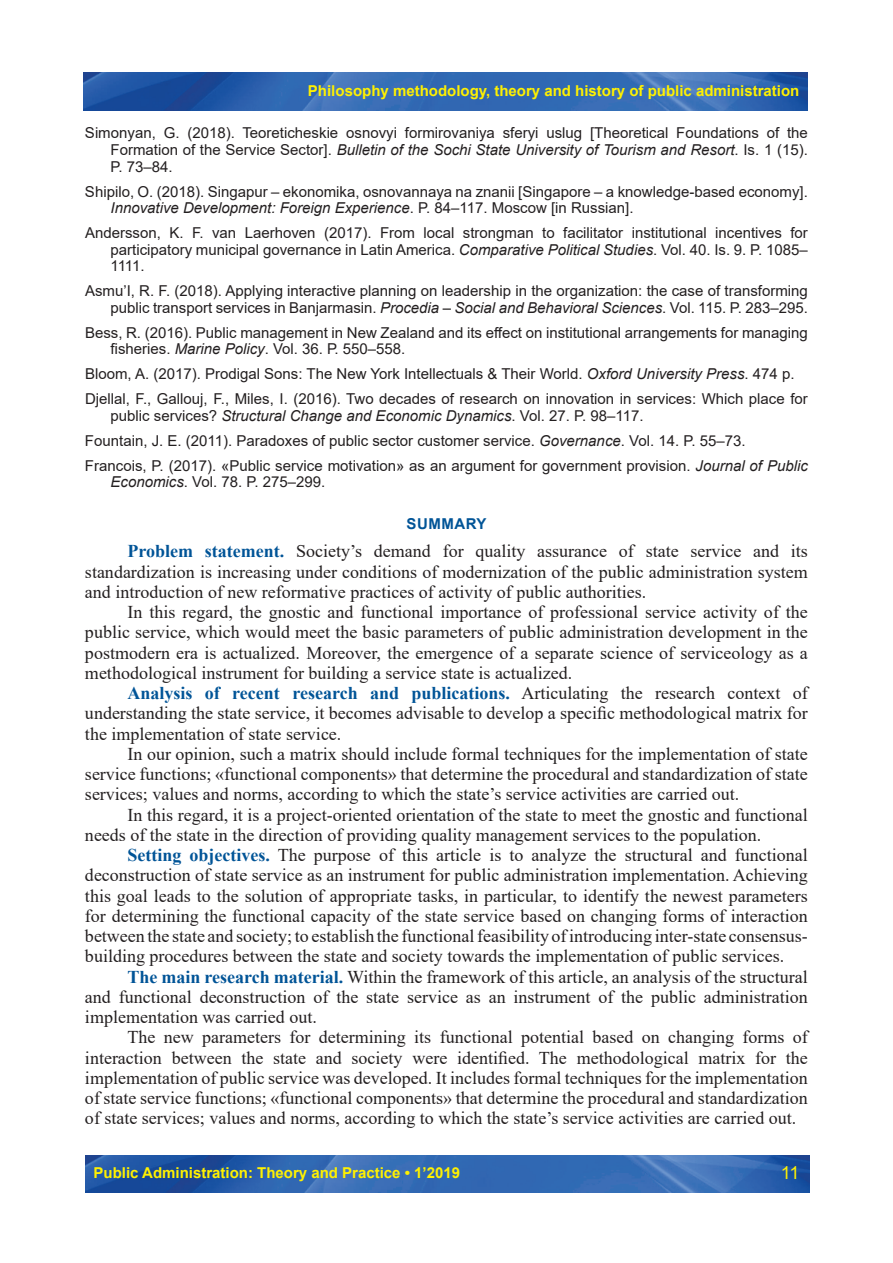
<style>
.page{position:relative;width:893px;height:1263px;background:#fff}
.page>*{position:absolute;margin:0;border:0;box-sizing:border-box;transform-origin:0 0}
.t1{font:18px/20.2px "Times New Roman";color:#231f20;text-align:justify}
.t2{font:18px "Arial";color:#fff101}
.t3{font:15px/16.5px "Arial";color:#231f20}
.t4{font:700 15px "Arial";color:#fff101}
.t5{font:700 15px "Arial";letter-spacing:.035em;color:#015497}
.s1{font-style:italic}
.s2{font-weight:700;color:#015497}
</style>
<div class="page">
<img style="left:85px;top:1155px;width:724px;height:37px">
<img style="left:84px;top:73px;width:724px;height:37px">
<p class="t4" style="left:308px;top:80px;width:493px">Philosophy methodology, theory and history of public administration</p>
<p class="t3" style="left:111px;top:125px;width:699px;text-align:justify;text-indent:-26px">Simonyan, G. (2018). Teoreticheskie osnovyi formirovaniya sferyi uslug [Theoretical Foundations of the Formation of the Service Sector]. <span class="s1">Bulletin of the Sochi State University of Tourism and Resort</span>. Is. 1 (15).<br>P. 73–84.</p>
<p class="t3" style="left:111px;top:183px;width:699px;text-indent:-26px">Shipilo, O. (2018). Singapur – ekonomika, osnovannaya na znanii [Singapore – a knowledge-based economy].<br><span class="s1">Innovative Development: Foreign Experience</span>. P. 84–117. Moscow [in Russian].</p>
<p class="t3" style="left:111px;top:224px;width:699px;text-align:justify;text-indent:-26px">Andersson, K. F. van Laerhoven (2017). From local strongman to facilitator institutional incentives for participatory municipal governance in Latin America. <span class="s1">Comparative Political Studies</span>. Vol. 40. Is. 9. P. 1085– 1111.</p>
<p class="t3" style="left:85px;top:282px;width:724px;text-align:right">Asmu’I, R. F. (2018). Applying interactive planning on leadership in the organization: the case of transforming public transport services in Banjarmasin. <span class="s1">Procedia – Social and Behavioral Sciences</span>. Vol. 115. P. 283–295.</p>
<p class="t3" style="left:111px;top:324px;width:699px;text-indent:-26px">Bess, R. (2016). Public management in New Zealand and its effect on institutional arrangements for managing fisheries. <span class="s1">Marine Policy</span>. Vol. 36. Р. 550–558.</p>
<p class="t3" style="left:85px;top:361px;width:724px;line-height:25px">Bloom, A. (2017). Prodigal Sons: The New York Intellectuals &amp; Their World. <span class="s1">Oxford University Press</span>. 474 p.<br>Djellal, F., Gallouj, F., Miles, I. (2016). Two decades of research on innovation in services: Which place for</p>
<p class="t3" style="left:85px;top:403px;width:724px;line-height:25px;text-indent:26px">public services? <span class="s1">Structural Change and Economic Dynamics</span>. Vol. 27. P. 98–117.<br>Fountain, J. E. (2011). Paradoxes of public sector customer service. <span class="s1">Governance</span>. Vol. 14. P. 55–73.<br>Francois, P. (2017). «Public service motivation» as an argument for government provision. <span class="s1">Journal of Public</span></p>
<p class="t3" style="left:111px;top:473px;width:216px"><span class="s1">Economics</span>. Vol. 78. P. 275–299.</p>
<p class="t5" style="left:406px;top:513px;width:82px">SUMMARY</p>
<p class="t1" style="left:85px;top:541px;width:724px;text-indent:43px"><span class="s2">Problem statement.</span> Society’s demand for quality assurance of state service and its standardization is increasing under conditions of modernization of the public administration system and introduction of new reformative practices of activity of public authorities.</p>
<p class="t1" style="left:85px;top:601px;width:724px;text-indent:43px">In this regard, the gnostic and functional importance of professional service activity of the public service, which would meet the basic parameters of public administration development in the postmodern era is actualized. Moreover, the emergence of a separate science of serviceology as a methodological instrument for building a service state is actualized.</p>
<p class="t1" style="left:85px;top:682px;width:724px;text-indent:43px"><span class="s2">Analysis of recent research and publications.</span> Articulating the research context of understanding the state service, it becomes advisable to develop a specific methodological matrix for the implementation of state service.</p>
<p class="t1" style="left:85px;top:743px;width:724px;text-indent:43px">In our opinion, such a matrix should include formal techniques for the implementation of state service functions; «functional components» that determine the procedural and standardization of state services; values and norms, according to which the state’s service activities are carried out.</p>
<p class="t1" style="left:85px;top:804px;width:724px;text-indent:43px">In this regard, it is a project-oriented orientation of the state to meet the gnostic and functional needs of the state in the direction of providing quality management services to the population.</p>
<p class="t1" style="left:85px;top:844px;width:724px;text-indent:43px"><span class="s2">Setting objectives.</span> The purpose of this article is to analyze the structural and functional deconstruction of state service as an instrument for public administration implementation. Achieving this goal leads to the solution of appropriate tasks, in particular, to identify the newest parameters for determining the functional capacity of the state service based on changing forms of interaction between the state and society; to establish the functional feasibility of introducing inter-state consensus&shy;building procedures between the state and society towards the implementation of public services.</p>
<p class="t1" style="left:85px;top:966px;width:724px;text-indent:43px"><span class="s2">The main research material.</span> Within the framework of this article, an analysis of the structural and functional deconstruction of the state service as an instrument of the public administration implementation was carried out.</p>
<p class="t1" style="left:85px;top:1027px;width:724px;text-indent:43px">The new parameters for determining its functional potential based on changing forms of interaction between the state and society were identified. The methodological matrix for the implementation of public service was developed. It includes formal techniques for the implementation of state service functions; «functional components» that determine the procedural and standardization of state services; values and norms, according to which the state’s service activities are carried out.</p>
<p class="t4" style="left:94px;top:1162px;width:368px">Public Administration: Theory and Practice • 1’2019</p>
<p class="t2" style="left:781px;top:1160px;width:20px">11</p>
</div>
